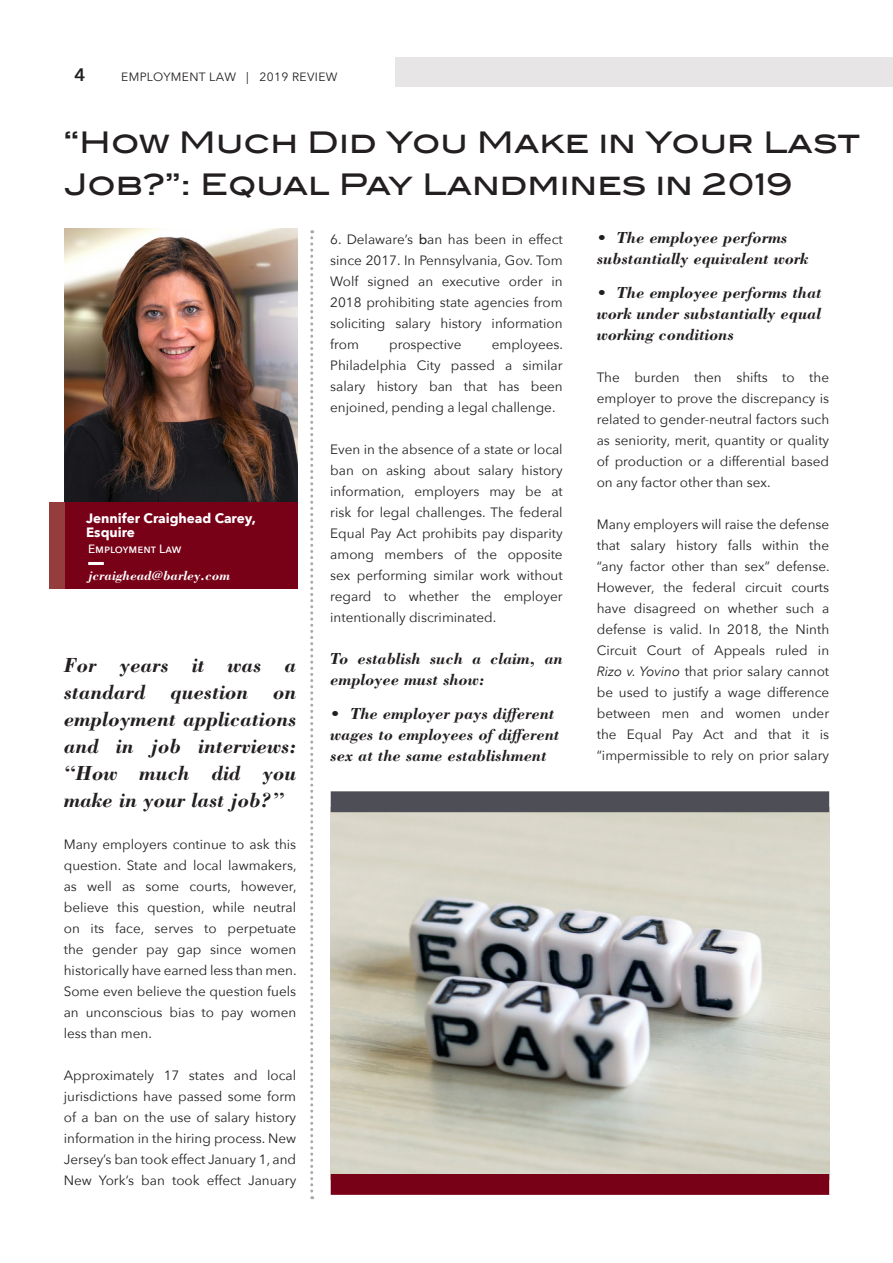
<style>
.page{position:relative;width:893px;height:1263px;background:#fff}
.page>*{position:absolute;margin:0;border:0;box-sizing:border-box;transform-origin:0 0}
.Header_02{font:500 30px/42px "ITC Blair";color:#231f20}
.t1{font:italic 700 21px/27px "Bodoni LT Pro";color:#231f20;text-align:justify}
.t2{font:600 18px "Avenir Next";color:#231f20}
.t3{font:italic 700 16.5px/21px "Bodoni LT Pro";color:#231f20}
.t4{font:13.5px/21px "Avenir Next";color:#231f20;text-align:justify}
.Names{font:700 13.5px "Avenir Next";color:#fff}
.Names-2{font:italic 700 13.5px "Bodoni LT Pro";color:#fff}
.t5{font:12px "Avenir Next";letter-spacing:.03em;color:#231f20}
.Names-3{font:500 12px "Avenir Next";color:#fff}
.s1{font-weight:500}
.s2{font-style:italic}
</style>
<div class="page">
<div style="left:395px;top:57px;width:498px;height:30px;background:#e8e5e6"></div>
<svg style="left:310px;top:230px;width:3px;height:969px"></svg>
<img style="left:65px;top:228px;width:232px;height:274px">
<div style="left:65px;top:502px;width:232px;height:87px;background:#780118"></div>
<div style="left:49px;top:502px;width:16px;height:87px;background:#953c3c"></div>
<hr style="left:88px;top:562px;width:16px;height:3px;background:#fff">
<img style="left:330px;top:808px;width:499px;height:371px">
<div style="left:331px;top:1174px;width:498px;height:21px;background:#780118"></div>
<div style="left:331px;top:791px;width:498px;height:21px;background:#4e4f56"></div>
<h3 class="t2" style="left:74px;top:60px;width:12px">4</h3>
<p class="t5" style="left:121px;top:67px;width:218px">EMPLOYMENT LAW | 2019 REVIEW</p>
<p class="Header_02" style="left:64px;top:121px;width:798px">“How Much Did You Make in Your Last<br>Job?”: Equal Pay Landmines in 2019</p>
<p class="t4" style="left:330px;top:228px;width:234px">6. Delaware’s <span class="s1">b</span>an has been in effect since 2017. In Pennsylvania, Gov. Tom Wolf signed an executive order in 2018 prohibiting state agencies from soliciting salary history information from</p>
<p class="t3" style="left:597px;top:227px;width:213px">• The employee performs substantially equivalent work</p>
<p class="t3" style="left:597px;top:281px;width:226px;text-align:justify">• The employee performs that work under substantially equal working conditions</p>
<p class="t4" style="left:597px;top:366px;width:234px">The burden then shifts to the employer to prove the discrepancy is related to gender-neutral factors such as seniority, merit, quantity or quality of production or a differential based on any factor other than sex.</p>
<p class="t4" style="left:597px;top:513px;width:234px">Many employers will raise the defense that salary history falls within the “any factor other than sex” defense.<br>However, the federal circuit courts have disagreed on whether such a defense is valid. In 2018, the Ninth Circuit Court of Appeals ruled in <span class="s2">Rizo v. Yovino</span> that prior salary cannot be used to justify a wage difference between men and women under the Equal Pay Act and that it is “impermissible to rely on prior salary</p>
<p class="t4" style="left:330px;top:333px;width:234px;text-indent:161px">employees.<br>Philadelphia City passed a similar salary history ban that has been enjoined, pending a legal challenge.</p>
<p class="t4" style="left:330px;top:438px;width:234px">Even in the absence of a state or local ban on asking about salary history information, employers may be at risk for legal challenges. The federal Equal Pay Act prohibits pay disparity among members of the opposite sex performing similar work without regard to whether the employer intentionally discriminated.</p>
<p class="t3" style="left:330px;top:647px;width:234px">To establish such a claim, an employee must show:</p>
<p class="t3" style="left:330px;top:702px;width:231px">• The employer pays different wages to employees of different sex at the same establishment</p>
<p class="t4" style="left:389px;top:333px;width:74px">prospective</p>
<p class="Names" style="left:86px;top:507px;width:171px">Jennifer Craighead Carey,</p>
<p class="Names" style="left:86px;top:520px;width:50px">Esquire</p>
<p class="Names-2" style="left:88px;top:567px;width:143px">jcraighead@barley.com</p>
<p class="Names-3" style="left:88px;top:538px;width:95px">Employment Law</p>
<p class="t1" style="left:64px;top:651px;width:234px">For years it was a standard question on employment applications and in job interviews: “How much did you make in your last job?”</p>
<p class="t4" style="left:64px;top:833px;width:234px">Many employers continue to ask this question. State and local lawmakers, as well as some courts, however, believe this question, while neutral on its face, serves to perpetuate the gender pay gap since women historically have earned less than men.<br>Some even believe the question fuels an unconscious bias to pay women less than men.</p>
<p class="t4" style="left:64px;top:1064px;width:234px">Approximately 17 states and local jurisdictions have passed some form of a ban on the use of salary history information in the hiring process. New Jersey’s ban took effect January 1, and New York’s ban took effect January</p>
</div>
